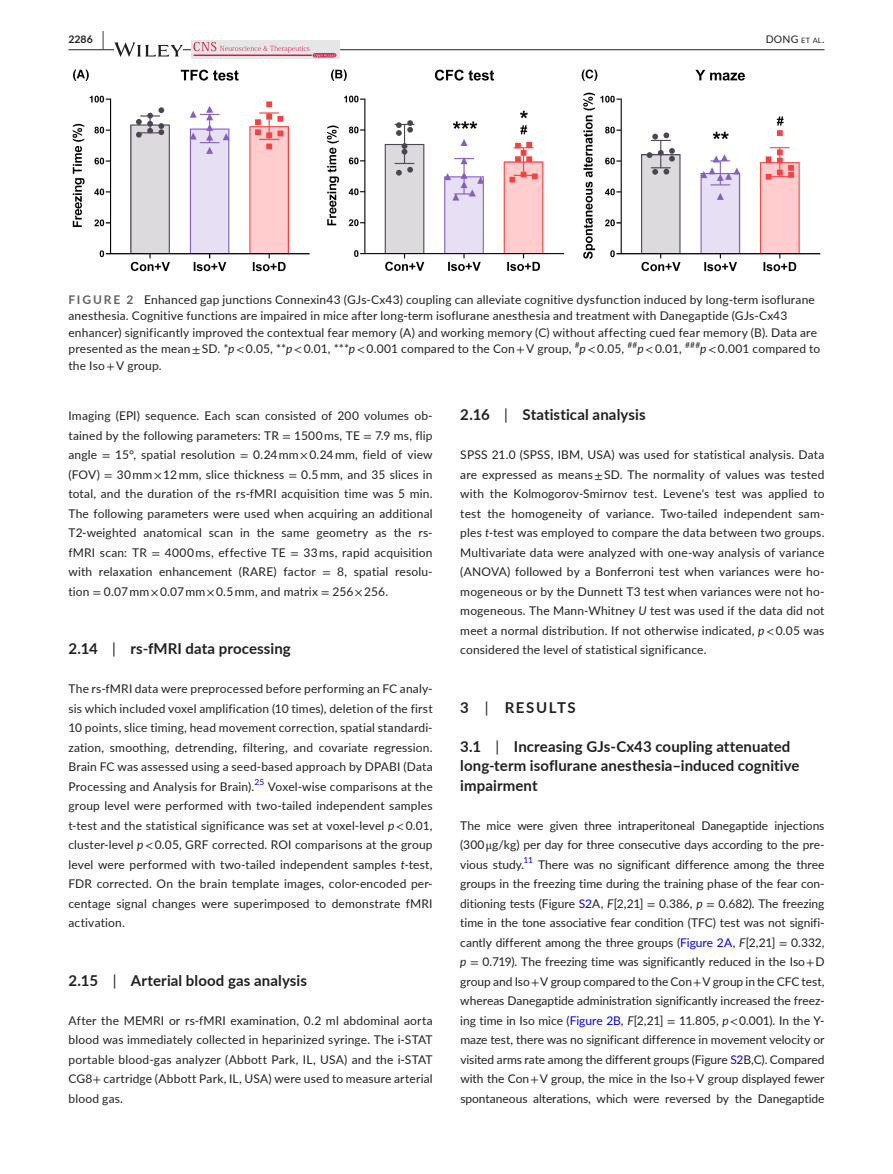
<style>
.page{position:relative;width:893px;height:1174px;background:#fff}
.page>*{position:absolute;margin:0;border:0;box-sizing:border-box;transform-origin:0 0}
.t1{font:700 15px/19.5px "Lato";letter-spacing:.005em;color:#231f20}
.t2{font:700 15px "Lato";letter-spacing:.105em;color:#231f20}
.t3{font:12px/19.5px "Lato";letter-spacing:.015em;color:#231f20;text-align:justify}
.t4{font:10.5px "Lato";color:#231f20}
.t5{font:700 10.5px "Lato";color:#231f20}
.t6{font:8.4px "Lato";color:#00f}
.s1{font-size:19.5px}
.s2{font-size:7.35px}
.s3{font-weight:700;color:#636366}
.s4{font-family:"STIX"}
.s5{font-style:italic}
.s6{font-weight:400}
.s7{color:#00f}
</style>
<div class="page">
<hr style="left:68px;top:49px;width:756px;height:1px;background:#231f20">
<svg style="left:114px;top:42px;width:69px;height:15px"></svg>
<div style="left:191px;top:40px;width:148px;height:19px;background:#e5e6e6"></div>
<hr style="left:313px;top:53px;width:23px;height:4px;background:#d5325d;border-radius:2px">
<svg style="left:193px;top:42px;width:142px;height:15px"></svg>
<img style="left:73px;top:69px;width:747px;height:202px">
<p class="t5" style="left:68px;top:31px;width:37px">2286 <span class="s1">|</span></p>
<p class="t4" style="left:766px;top:31px;width:60px">DONG <span class="s2">et al</span>.</p>
<p class="t3" style="left:68px;top:291px;width:753px;line-height:16.5px;text-align:left"><span class="s3">FIGURE 2</span> Enhanced gap junctions Connexin43 (GJs-Cx43) coupling can alleviate cognitive dysfunction induced by long-term isoflurane anesthesia. Cognitive functions are impaired in mice after long-term isoflurane anesthesia and treatment with Danegaptide (GJs-Cx43 enhancer) significantly improved the contextual fear memory (A) and working memory (C) without affecting cued fear memory (B). Data are presented as the mean <span class="s4">±</span> SD. *<span class="s5">p</span><span class="s4">&lt;</span> 0.05, **<span class="s5">p</span><span class="s4">&lt;</span> 0.01, ***<span class="s5">p</span><span class="s4">&lt;</span> 0.001 compared to the Con <span class="s4">+</span> V group, <sup>#</sup><span class="s5">p</span><span class="s4">&lt;</span> 0.05, <sup>##</sup><span class="s5">p</span><span class="s4">&lt;</span> 0.01, <sup>###</sup><span class="s5">p</span><span class="s4">&lt;</span> 0.001 compared to the Iso <span class="s4">+</span> V group.</p>
<p class="t3" style="left:68px;top:405px;width:366px">Imaging (EPI) sequence. Each scan consisted of 200 volumes ob&shy;tained by the following parameters: TR <span class="s4">=</span> 1500 ms, TE <span class="s4">=</span> 7.9 ms, flip angle <span class="s4">=</span> 15°, spatial resolution <span class="s4">=</span> 0.24 mm <span class="s4">×</span> 0.24 mm, field of view (FOV) <span class="s4">=</span> 30 mm <span class="s4">×</span> 12 mm, slice thickness <span class="s4">=</span> 0.5 mm, and 35 slices in total, and the duration of the rs-fMRI acquisition time was 5 min.<br>The following parameters were used when acquiring an additional T2-weighted anatomical scan in the same geometry as the rs&shy;fMRI scan: TR <span class="s4">=</span> 4000 ms, effective TE <span class="s4">=</span> 33 ms, rapid acquisition with relaxation enhancement (RARE) factor <span class="s4">=</span> 8, spatial resolu&shy;tion <span class="s4">=</span> 0.07 mm <span class="s4">×</span> 0.07 mm <span class="s4">×</span> 0.5 mm, and matrix <span class="s4">=</span> 256 <span class="s4">×</span> 256.</p>
<p class="t1" style="left:68px;top:638px;width:224px">2.14 <span class="s6">|</span> rs-fMRI data processing</p>
<p class="t3" style="left:68px;top:678px;width:366px">The rs-fMRI data were preprocessed before performing an FC analy&shy;sis which included voxel amplification (10 times), deletion of the first 10 points, slice timing, head movement correction, spatial standardi&shy;zation, smoothing, detrending, filtering, and covariate regression.<br>Brain FC was assessed using a seed-based approach by DPABI (Data Processing and Analysis for Brain).</p>
<p class="t6" style="left:255px;top:776px;width:11px">25</p>
<p class="t3" style="left:68px;top:776px;width:366px;text-indent:199px">Voxel-wise comparisons at the group level were performed with two-tailed independent samples t-test and the statistical significance was set at voxel-level <span class="s5">p</span><span class="s4">&lt;</span> 0.01, cluster-level <span class="s5">p</span><span class="s4">&lt;</span> 0.05, GRF corrected. ROI comparisons at the group level were performed with two-tailed independent samples <span class="s5">t</span>-test, FDR corrected. On the brain template images, color-encoded per&shy;centage signal changes were superimposed to demonstrate fMRI activation.</p>
<p class="t1" style="left:68px;top:970px;width:240px">2.15 <span class="s6">|</span> Arterial blood gas analysis</p>
<p class="t3" style="left:68px;top:1010px;width:366px">After the MEMRI or rs-fMRI examination, 0.2 ml abdominal aorta blood was immediately collected in heparinized syringe. The i-STAT portable blood-gas analyzer (Abbott Park, IL, USA) and the i-STAT CG8<span class="s4">+</span> cartridge (Abbott Park, IL, USA) were used to measure arterial blood gas.</p>
<p class="t1" style="left:460px;top:404px;width:187px">2.16 <span class="s6">|</span> Statistical analysis</p>
<p class="t3" style="left:460px;top:444px;width:366px">SPSS 21.0 (SPSS, IBM, USA) was used for statistical analysis. Data are expressed as means <span class="s4">±</span> SD. The normality of values was tested with the Kolmogorov-Smirnov test. Levene's test was applied to test the homogeneity of variance. Two-tailed independent sam&shy;ples <span class="s5">t</span>-test was employed to compare the data between two groups.<br>Multivariate data were analyzed with one-way analysis of variance (ANOVA) followed by a Bonferroni test when variances were ho&shy;mogeneous or by the Dunnett T3 test when variances were not ho&shy;mogeneous. The Mann-Whitney <span class="s5">U</span> test was used if the data did not meet a normal distribution. If not otherwise indicated, <span class="s5">p</span><span class="s4">&lt;</span> 0.05 was considered the level of statistical significance.</p>
<p class="t2" style="left:460px;top:696px;width:117px">3 <span class="s6">|</span> RESULTS</p>
<p class="t1" style="left:460px;top:736px;width:341px">3.1 <span class="s6">|</span> Increasing GJs-Cx43 coupling attenuated long-term isoflurane anesthesia–induced cognitive impairment</p>
<p class="t3" style="left:460px;top:815px;width:366px">The mice were given three intraperitoneal Danegaptide injections (300 <span class="s4">μ</span>g/kg) per day for three consecutive days according to the pre&shy;vious study.</p>
<p class="t6" style="left:524px;top:854px;width:11px">11</p>
<p class="t3" style="left:460px;top:854px;width:366px;text-indent:78px">There was no significant difference among the three groups in the freezing time during the training phase of the fear con&shy;ditioning tests (Figure <span class="s7">S2</span>A, <span class="s5">F</span>[2,21] <span class="s4">=</span> 0.386, <span class="s5">p</span> <span class="s4">=</span> 0.682). The freezing time in the tone associative fear condition (TFC) test was not signifi&shy;cantly different among the three groups (<span class="s7">Figure 2A</span>, <span class="s5">F</span>[2,21] <span class="s4">=</span> 0.332, <span class="s5">p</span> <span class="s4">=</span> 0.719). The freezing time was significantly reduced in the Iso <span class="s4">+</span> D group and Iso <span class="s4">+</span> V group compared to the Con <span class="s4">+</span> V group in the CFC test, whereas Danegaptide administration significantly increased the freez&shy;ing time in Iso mice (<span class="s7">Figure 2B</span>, <span class="s5">F</span>[2,21] <span class="s4">=</span> 11.805, <span class="s5">p</span><span class="s4">&lt;</span> 0.001). In the Y&shy;maze test, there was no significant difference in movement velocity or visited arms rate among the different groups (Figure <span class="s7">S2</span>B,C). Compared with the Con <span class="s4">+</span> V group, the mice in the Iso <span class="s4">+</span> V group displayed fewer spontaneous alterations, which were reversed by the Danegaptide</p>
</div>
